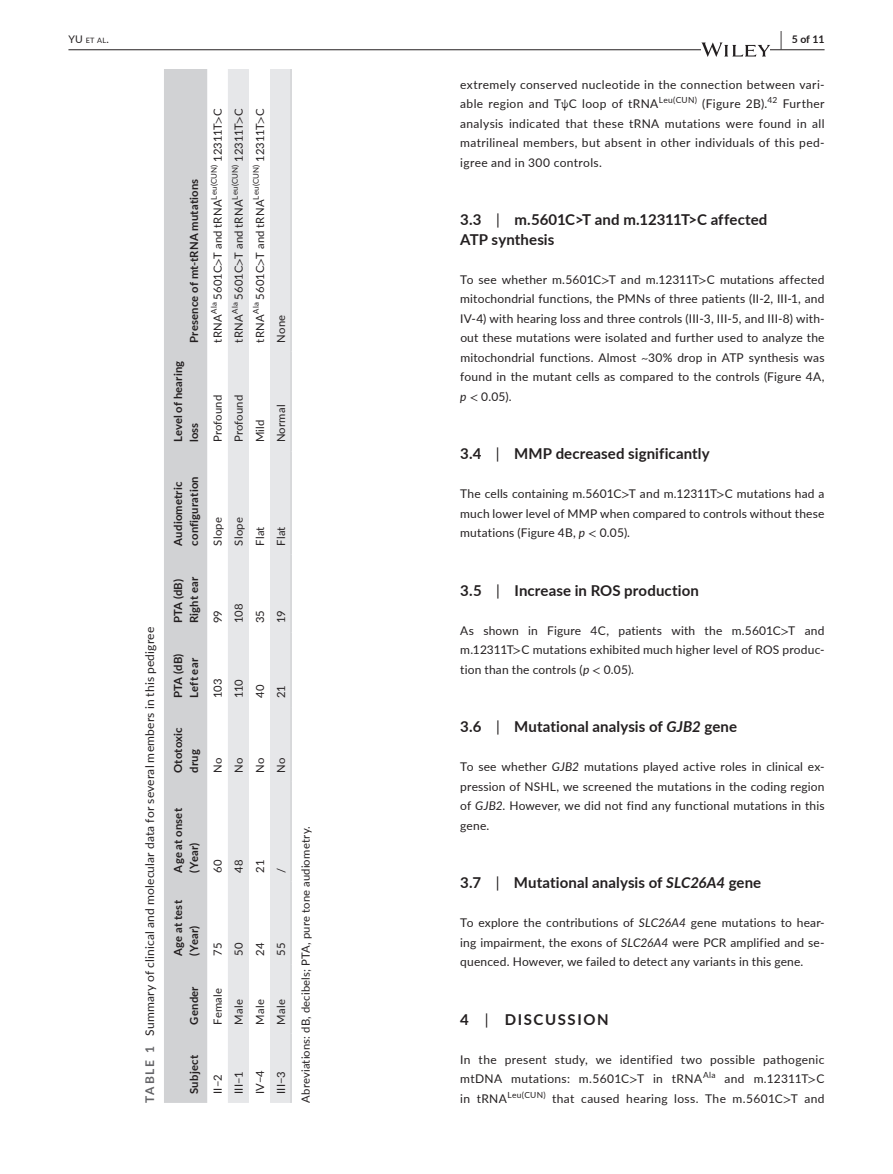
<style>
.page{position:relative;width:893px;height:1174px;background:#fff}
.page>*{position:absolute;margin:0;border:0;box-sizing:border-box;transform-origin:0 0}
.t1{font:700 15px/19.5px "Lato";letter-spacing:.005em;color:#231f20}
.t2{font:700 15px "Lato";letter-spacing:.11em;color:#231f20}
.t3{font:12px/19.5px "Lato";letter-spacing:.02em;color:#231f20;text-align:justify}
.t4{font:700 12px "Lato";letter-spacing:.145em;color:#636366}
.t5{font:11.25px "Lato";letter-spacing:.015em;color:#231f20}
.t6{font:700 11.25px/15.8px "Lato";letter-spacing:.02em;color:#231f20}
.t7{font:700 10.5px "Lato";color:#231f20}
.t8{font:8.4px "Lato";letter-spacing:.04em;color:#231f20}
.t9{font:7.8px "Lato";letter-spacing:.025em;color:#231f20}
.t10{font:7.35px "Lato";color:#231f20}
.s1{font-size:10.5px}
.s2{font-size:19.5px}
.s3{font-family:"STIX Two Text"}
.s4{font-weight:400}
.s5{font-style:italic}
.s6{font-size:12px}
</style>
<div class="page">
<hr style="left:68px;top:49px;width:756px;height:1px;background:#231f20">
<svg style="left:701px;top:42px;width:69px;height:15px"></svg>
<div style="left:164px;top:69px;width:43px;height:1033px;background:#d1d2d4"></div>
<svg style="left:228px;top:69px;width:62px;height:1033px;fill:#e6e7e9"></svg>
<hr style="left:290px;top:1033px;width:2px;height:69px;background:#d1d2d4">
<hr style="left:290px;top:964px;width:2px;height:69px;background:#d1d2d4">
<hr style="left:290px;top:881px;width:2px;height:83px;background:#d1d2d4">
<hr style="left:290px;top:782px;width:2px;height:99px;background:#d1d2d4">
<hr style="left:290px;top:707px;width:2px;height:75px;background:#d1d2d4">
<hr style="left:290px;top:632px;width:2px;height:75px;background:#d1d2d4">
<hr style="left:290px;top:554px;width:2px;height:78px;background:#d1d2d4">
<hr style="left:290px;top:451px;width:2px;height:103px;background:#d1d2d4">
<hr style="left:290px;top:352px;width:2px;height:99px;background:#d1d2d4">
<hr style="left:290px;top:69px;width:2px;height:283px;background:#d1d2d4">
<p class="t10" style="left:68px;top:35px;width:42px"><span class="s1">YU</span> et al<span class="s1">.</span></p>
<p class="t7" style="left:780px;top:31px;width:46px"><span class="s2">|</span> 5 of 11</p>
<p class="t3" style="left:460px;top:74px;width:366px">extremely conserved nucleotide in the connection between vari&shy;able region and T<span class="s3">ψ</span>C loop of tRNA</p>
<p class="t8" style="left:659px;top:94px;width:40px">Leu(CUN)</p>
<p class="t3" style="left:702px;top:93px;width:67px">(Figure 2B).</p>
<p class="t8" style="left:768px;top:94px;width:11px">42</p>
<p class="t3" style="left:460px;top:93px;width:366px;text-indent:322px">Further analysis indicated that these tRNA mutations were found in all matrilineal members, but absent in other individuals of this ped&shy;igree and in 300 controls.</p>
<p class="t5" style="left:210px;top:162px;width:55px;rotate:-90deg">12311T<span class="s3">&gt;</span>C</p>
<p class="t5" style="left:231px;top:162px;width:55px;rotate:-90deg">12311T<span class="s3">&gt;</span>C</p>
<p class="t5" style="left:252px;top:162px;width:55px;rotate:-90deg">12311T<span class="s3">&gt;</span>C</p>
<p class="t9" style="left:208px;top:200px;width:37px;rotate:-90deg">Leu(CUN)</p>
<p class="t9" style="left:229px;top:200px;width:37px;rotate:-90deg">Leu(CUN)</p>
<p class="t9" style="left:251px;top:200px;width:37px;rotate:-90deg">Leu(CUN)</p>
<p class="t6" style="left:186px;top:343px;width:165px;rotate:-90deg">Presence of mt-tRNA mutations</p>
<p class="t5" style="left:210px;top:300px;width:101px;rotate:-90deg">5601C<span class="s3">&gt;</span>T and tRNA</p>
<p class="t5" style="left:231px;top:300px;width:101px;rotate:-90deg">5601C<span class="s3">&gt;</span>T and tRNA</p>
<p class="t5" style="left:252px;top:300px;width:101px;rotate:-90deg">5601C<span class="s3">&gt;</span>T and tRNA</p>
<p class="t1" style="left:460px;top:209px;width:309px">3.3 <span class="s4">|</span> m.5601C&gt;T and m.12311T&gt;C affected<br>ATP synthesis</p>
<p class="t3" style="left:460px;top:269px;width:366px">To see whether m.5601C<span class="s3">&gt;</span>T and m.12311T<span class="s3">&gt;</span>C mutations affected mitochondrial functions, the PMNs of three patients (II-2, III-1, and IV-4) with hearing loss and three controls (III-3, III-5, and III-8) with&shy;out these mutations were isolated and further used to analyze the mitochondrial functions. Almost <span class="s3">~</span>30% drop in ATP synthesis was found in the mutant cells as compared to the controls (Figure 4A, <span class="s5">p</span> <span class="s3">&lt;</span> 0.05).</p>
<p class="t9" style="left:208px;top:314px;width:13px;rotate:-90deg">Ala</p>
<p class="t9" style="left:229px;top:314px;width:13px;rotate:-90deg">Ala</p>
<p class="t9" style="left:251px;top:314px;width:13px;rotate:-90deg">Ala</p>
<p class="t5" style="left:210px;top:343px;width:29px;rotate:-90deg">tRNA</p>
<p class="t5" style="left:231px;top:343px;width:29px;rotate:-90deg">tRNA</p>
<p class="t5" style="left:252px;top:343px;width:29px;rotate:-90deg">tRNA</p>
<p class="t5" style="left:273px;top:343px;width:29px;rotate:-90deg">None</p>
<p class="t6" style="left:170px;top:442px;width:83px;rotate:-90deg">Level of hearing loss</p>
<p class="t5" style="left:210px;top:442px;width:49px;rotate:-90deg">Profound</p>
<p class="t5" style="left:231px;top:442px;width:49px;rotate:-90deg">Profound</p>
<p class="t5" style="left:273px;top:442px;width:39px;rotate:-90deg">Normal</p>
<p class="t5" style="left:252px;top:442px;width:24px;rotate:-90deg">Mild</p>
<p class="t3" style="left:140px;top:1035px;width:410px;rotate:-90deg">Summary of clinical and molecular data for several members in this pedigree</p>
<p class="t4" style="left:141px;top:1102px;width:58px;rotate:-90deg">TABLE 1</p>
<p class="t6" style="left:170px;top:545px;width:71px;rotate:-90deg">Audiometric configuration</p>
<p class="t6" style="left:170px;top:623px;width:48px;rotate:-90deg">PTA (dB)<br>Right ear</p>
<p class="t6" style="left:170px;top:698px;width:46px;rotate:-90deg">PTA (dB)<br>Left ear</p>
<p class="t6" style="left:170px;top:773px;width:47px;rotate:-90deg">Ototoxic drug</p>
<p class="t5" style="left:210px;top:545px;width:30px;rotate:-90deg">Slope</p>
<p class="t5" style="left:231px;top:545px;width:30px;rotate:-90deg">Slope</p>
<p class="t5" style="left:252px;top:545px;width:21px;rotate:-90deg">Flat</p>
<p class="t5" style="left:273px;top:545px;width:21px;rotate:-90deg">Flat</p>
<p class="t5" style="left:210px;top:623px;width:15px;rotate:-90deg">99</p>
<p class="t5" style="left:231px;top:623px;width:21px;rotate:-90deg">108</p>
<p class="t5" style="left:252px;top:623px;width:15px;rotate:-90deg">35</p>
<p class="t5" style="left:273px;top:623px;width:14px;rotate:-90deg">19</p>
<p class="t5" style="left:210px;top:698px;width:21px;rotate:-90deg">103</p>
<p class="t5" style="left:231px;top:698px;width:21px;rotate:-90deg">110</p>
<p class="t5" style="left:252px;top:698px;width:15px;rotate:-90deg">40</p>
<p class="t5" style="left:273px;top:698px;width:14px;rotate:-90deg">21</p>
<p class="t5" style="left:210px;top:773px;width:17px;rotate:-90deg">No</p>
<p class="t5" style="left:231px;top:773px;width:17px;rotate:-90deg">No</p>
<p class="t5" style="left:252px;top:773px;width:17px;rotate:-90deg">No</p>
<p class="t5" style="left:273px;top:773px;width:17px;rotate:-90deg">No</p>
<p class="t6" style="left:170px;top:872px;width:66px;rotate:-90deg">Age at onset (Year)</p>
<p class="t6" style="left:170px;top:955px;width:57px;rotate:-90deg">Age at test (Year)</p>
<p class="t6" style="left:186px;top:1024px;width:40px;rotate:-90deg">Gender</p>
<p class="t6" style="left:186px;top:1094px;width:40px;rotate:-90deg">Subject</p>
<p class="t5" style="left:210px;top:872px;width:15px;rotate:-90deg">60</p>
<p class="t5" style="left:231px;top:872px;width:15px;rotate:-90deg">48</p>
<p class="t5" style="left:252px;top:872px;width:14px;rotate:-90deg">21</p>
<p class="t5" style="left:273px;top:872px;width:7px;rotate:-90deg">/</p>
<p class="t5" style="left:210px;top:955px;width:14px;rotate:-90deg">75</p>
<p class="t5" style="left:231px;top:955px;width:15px;rotate:-90deg">50</p>
<p class="t5" style="left:252px;top:955px;width:14px;rotate:-90deg">24</p>
<p class="t5" style="left:273px;top:955px;width:14px;rotate:-90deg">55</p>
<p class="t5" style="left:210px;top:1024px;width:38px;rotate:-90deg">Female</p>
<p class="t5" style="left:231px;top:1024px;width:27px;rotate:-90deg">Male</p>
<p class="t5" style="left:252px;top:1024px;width:27px;rotate:-90deg">Male</p>
<p class="t5" style="left:273px;top:1024px;width:27px;rotate:-90deg">Male</p>
<p class="t5" style="left:210px;top:1094px;width:20px;rotate:-90deg">II−2</p>
<p class="t5" style="left:231px;top:1094px;width:24px;rotate:-90deg">III−1</p>
<p class="t5" style="left:252px;top:1094px;width:25px;rotate:-90deg">IV−4</p>
<p class="t5" style="left:273px;top:1094px;width:24px;rotate:-90deg">III−3</p>
<p class="t5" style="left:298px;top:1102px;width:278px;rotate:-90deg">Abreviations: dB, decibels; PTA, pure tone audiometry.</p>
<p class="t1" style="left:460px;top:443px;width:251px">3.4 <span class="s4">|</span> MMP decreased significantly</p>
<p class="t3" style="left:460px;top:483px;width:366px">The cells containing m.5601C<span class="s3">&gt;</span>T and m.12311T<span class="s3">&gt;</span>C mutations had a much lower level of MMP when compared to controls without these mutations (Figure 4B, <span class="s5">p</span> <span class="s3">&lt;</span> 0.05).</p>
<p class="t1" style="left:460px;top:580px;width:240px">3.5 <span class="s4">|</span> Increase in ROS production</p>
<p class="t3" style="left:460px;top:620px;width:366px">As shown in Figure 4C, patients with the m.5601C<span class="s3">&gt;</span>T and m.12311T<span class="s3">&gt;</span>C mutations exhibited much higher level of ROS produc&shy;tion than the controls (<span class="s5">p</span> <span class="s3">&lt;</span> 0.05).</p>
<p class="t1" style="left:460px;top:716px;width:278px">3.6 <span class="s4">|</span> Mutational analysis of <span class="s5">GJB2</span> gene</p>
<p class="t3" style="left:460px;top:756px;width:366px">To see whether <span class="s5">GJB2</span> mutations played active roles in clinical ex&shy;pression of NSHL, we screened the mutations in the coding region of <span class="s5">GJB2</span>. However, we did not find any functional mutations in this gene.</p>
<p class="t1" style="left:460px;top:872px;width:302px">3.7 <span class="s4">|</span> Mutational analysis of <span class="s5">SLC26A4</span> gene</p>
<p class="t3" style="left:460px;top:912px;width:366px">To explore the contributions of <span class="s5">SLC26A4</span> gene mutations to hear&shy;ing impairment, the exons of <span class="s5">SLC26A4</span> were PCR amplified and se&shy;quenced. However, we failed to detect any variants in this gene.</p>
<p class="t2" style="left:460px;top:1008px;width:150px">4 <span class="s4">|</span> DISCUSSION</p>
<p class="t3" style="left:460px;top:1049px;width:366px">In the present study, we identified two possible pathogenic mtDNA mutations: m.5601C<span class="s3">&gt;</span>T in tRNA<sup>Ala</sup> and m.12311T<span class="s3">&gt;</span>C</p>
<p class="t8" style="left:460px;top:1088px;width:87px"><span class="s6">in tRNA</span>Leu(CUN)</p>
<p class="t3" style="left:552px;top:1088px;width:274px">that caused hearing loss. The m.5601C<span class="s3">&gt;</span>T and</p>
</div>
